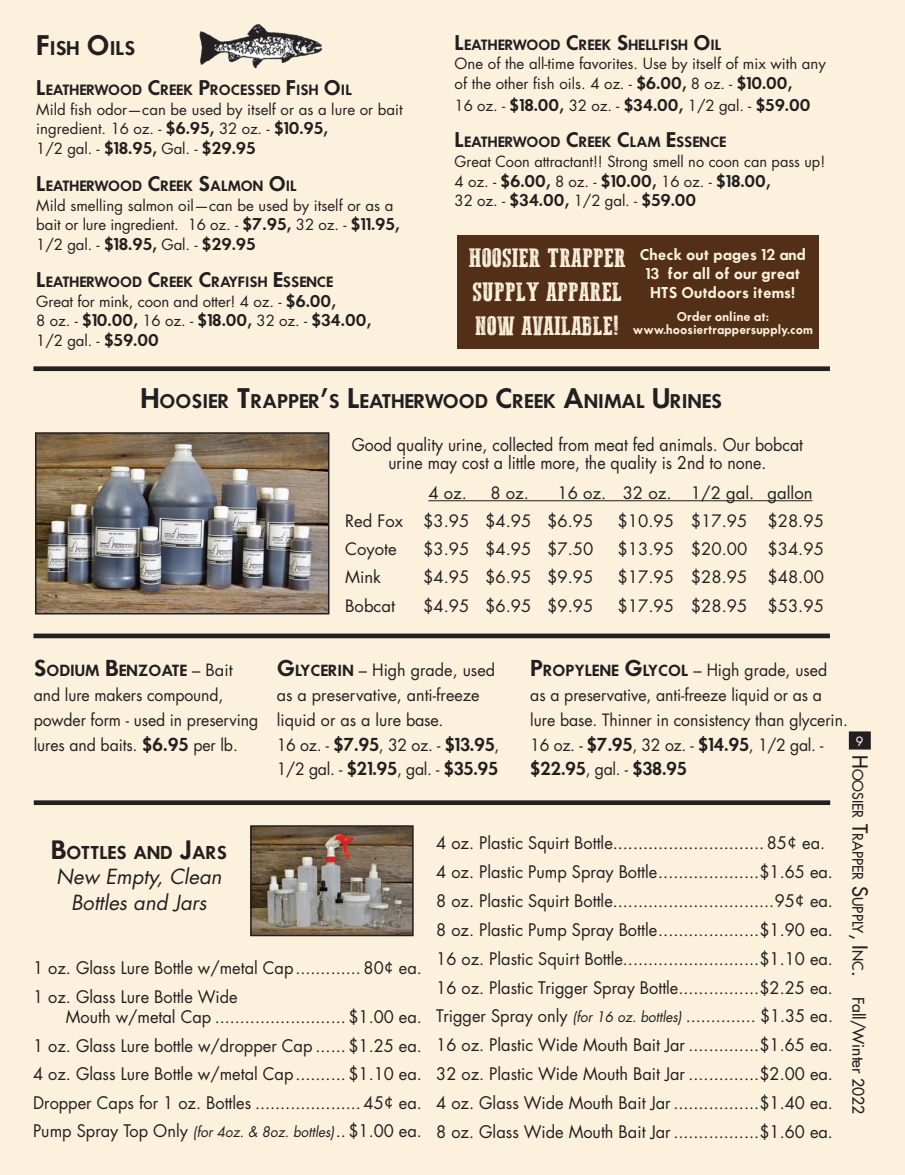
<style>
.page{position:relative;width:905px;height:1175px;background:#fff}
.page>*{position:absolute;margin:0;border:0;box-sizing:border-box;transform-origin:0 0}
.t1{font:27.75px "Western Bang Bang";color:#fbf1dd}
.body{font:italic 20.25px/25.5px "Futura";color:#231f20;text-align:center}
.t2{font:600 17.55px "Futura";color:#231f20}
.body-2{font:17.1px/17.1px "Futura";color:#231f20;text-align:center;scale:.93 1}
.body-3{font:16.8px "Futura";color:#231f20}
.t3{font:16.65px "Futura";color:#231f20}
.t4{font:16.5px/24.8px "Futura";letter-spacing:-.005em;color:#231f20}
.t5{font:16.5px/24.8px "Futura";letter-spacing:-.005em;color:#231f20;scale:.96 1}
.Side_cap{font:600 16.35px "Futura";color:#231f20}
.t6{font:15px/19.5px "Futura";color:#231f20}
.t7{font:600 15px "Futura";letter-spacing:-.01em;color:#231f20}
.t8{font:14.25px "Futura";color:#231f20}
.t9{font:600 14.25px "Futura";color:#231f20}
.t10{font:600 13.8px "Futura";color:#fbf1dd}
.t11{font:600 13.05px "Futura";color:#231f20}
.t12{font:12.45px "Futura";color:#fff}
.t13{font:600 11.25px "Futura";color:#fbf1dd;scale:.96 1}
.t14{font:600 11.25px "Futura";color:#fbf1dd}
.s1{font-size:24.9px}
.s2{font-size:18.75px}
.s3{font-weight:600}
.s4{font-weight:400}
.s5{font-size:20.25px}
.s6{font-weight:400;font-size:16.5px}
.s7{font-weight:600;font-size:20.25px}
.s8{font-weight:600;font-size:14.25px}
.s9{font-size:15.6px}
.s10{font-style:italic;font-size:14.25px}
.s11{font-size:23.4px}
</style>
<div class="page">
<div style="left:0;top:0;width:904px;height:1174px;background:#fbf1dd"></div>
<div style="left:849px;top:732px;width:21px;height:16px;background:#231f20"></div>
<div style="left:848px;top:731px;width:22px;height:18px;border:2px solid #231f20"></div>
<div style="left:34px;top:800px;width:796px;height:5px;background:#231f20"></div>
<div style="left:33px;top:633px;width:796px;height:5px;background:#231f20"></div>
<hr style="left:428px;top:500px;width:384px;height:1px;background:#231f20">
<div style="left:33px;top:366px;width:796px;height:5px;background:#231f20"></div>
<img style="left:199px;top:24px;width:124px;height:45px">
<img style="left:38px;top:435px;width:288px;height:176px">
<div style="left:35px;top:432px;width:294px;height:182px;border:2px solid #231f20"></div>
<img style="left:253px;top:828px;width:157px;height:105px">
<div style="left:250px;top:825px;width:163px;height:111px;border:2px solid #231f20"></div>
<div style="left:457px;top:235px;width:361px;height:114px;background:#532f18"></div>
<p class="t2" style="left:36px;top:35px;width:100px"><span class="s1">F</span>ISH <span class="s1">O</span>ILS</p>
<p class="t11" style="left:36px;top:81px;width:316px"><span class="s2">L</span>EATHERWOOD <span class="s2">C</span>REEK <span class="s2">P</span>ROCESSED <span class="s2">F</span>ISH <span class="s2">O</span>IL</p>
<p class="t6" style="left:36px;top:100px;width:368px">Mild fish odor—can be used by itself or as a lure or bait ingredient. 16 oz. - <span class="s3">$6.95,</span> 32 oz. - <span class="s3">$10.95,<br></span>1/2 gal. - <span class="s3">$18.95,</span> Gal. - <span class="s3">$29.95</span></p>
<p class="t11" style="left:36px;top:177px;width:261px"><span class="s2">L</span>EATHERWOOD <span class="s2">C</span>REEK <span class="s2">S</span>ALMON <span class="s2">O</span>IL</p>
<p class="t6" style="left:36px;top:196px;width:365px">Mild smelling salmon oil—can be used by itself or as a bait or lure ingredient. 16 oz. - <span class="s3">$7.95,</span> 32 oz. - <span class="s3">$11.95,</span></p>
<p class="t6" style="left:36px;top:235px;width:221px">1/2 gal. - <span class="s3">$18.95,</span> Gal. - <span class="s3">$29.95</span></p>
<p class="t11" style="left:36px;top:273px;width:298px"><span class="s2">L</span>EATHERWOOD <span class="s2">C</span>REEK <span class="s2">C</span>RAYFISH <span class="s2">E</span>SSENCE</p>
<p class="t6" style="left:36px;top:292px;width:337px">Great for mink, coon and otter! 4 oz. - <span class="s3">$6.00,<br></span>8 oz. - <span class="s3">$10.00,</span> 16 oz. - <span class="s3">$18.00,</span> 32 oz. - <span class="s3">$34.00,<br></span>1/2 gal. - <span class="s3">$59.00</span></p>
<p class="t11" style="left:454px;top:35px;width:267px"><span class="s2">L</span>EATHERWOOD <span class="s2">C</span>REEK <span class="s2">S</span>HELLFISH <span class="s2">O</span>IL</p>
<p class="t6" style="left:454px;top:54px;width:373px">One of the all-time favorites. Use by itself of mix with any</p>
<p class="t6" style="left:454px;top:74px;width:339px">of the other fish oils. 4 oz. - <span class="s3">$6.00,</span> 8 oz. - <span class="s3">$10.00,</span></p>
<p class="t6" style="left:454px;top:95px;width:357px">16 oz. - <span class="s3">$18.00,</span> 32 oz. - <span class="s3">$34.00,</span> 1/2 gal. - <span class="s3">$59.00</span></p>
<p class="t11" style="left:454px;top:133px;width:273px"><span class="s2">L</span>EATHERWOOD <span class="s2">C</span>REEK <span class="s2">C</span>LAM <span class="s2">E</span>SSENCE</p>
<p class="t6" style="left:454px;top:152px;width:372px">Great Coon attractant!! Strong smell no coon can pass up!</p>
<p class="t7" style="left:454px;top:170px;width:318px"><span class="s4">4 oz. -</span> $6.00, <span class="s4">8 oz. -</span> $10.00, <span class="s4">16 oz. -</span> $18.00,</p>
<p class="t6" style="left:454px;top:191px;width:243px">32 oz. - <span class="s3">$34.00,</span> 1/2 gal. - <span class="s3">$59.00</span></p>
<p class="t1" style="left:468px;top:244px;width:159px">HOOSIER TRAPPER</p>
<p class="t1" style="left:472px;top:278px;width:151px">SUPPLY APPAREL</p>
<p class="t1" style="left:475px;top:311px;width:145px">NOW AVAILABLE!</p>
<p class="t10" style="left:639px;top:245px;width:168px">Check out pages 12 and</p>
<p class="t10" style="left:645px;top:264px;width:156px">13 for all of our great</p>
<p class="t10" style="left:650px;top:283px;width:146px">HTS Outdoors items!</p>
<p class="t14" style="left:676px;top:308px;width:94px">Order online at:</p>
<p class="t13" style="left:633px;top:322px;width:189px">www.hoosiertrappersupply.com</p>
<p class="t2" style="left:141px;top:388px;width:582px"><span class="s1">H</span>OOSIER <span class="s1">T</span>RAPPER<span class="s1">’</span>S <span class="s1">L</span>EATHERWOOD <span class="s1">C</span>REEK <span class="s1">A</span>NIMAL <span class="s1">U</span>RINES</p>
<p class="body-2" style="left:352px;top:437px;width:487px">Good quality urine, collected from meat fed animals. Our bobcat urine may cost a little more, the quality is 2nd to none.</p>
<p class="t3" style="left:428px;top:482px;width:40px">4 oz.</p>
<p class="t3" style="left:490px;top:482px;width:40px">8 oz.</p>
<p class="t3" style="left:557px;top:482px;width:256px">16 oz. 32 oz. 1/2 gal. gallon</p>
<p class="t3" style="left:345px;top:510px;width:250px">Red Fox $3.95 $4.95 $6.95</p>
<p class="t3" style="left:617px;top:510px;width:208px">$10.95 $17.95 $28.95</p>
<p class="t3" style="left:345px;top:538px;width:53px">Coyote</p>
<p class="t3" style="left:423px;top:538px;width:172px">$3.95 $4.95 $7.50</p>
<p class="t3" style="left:617px;top:538px;width:208px">$13.95 $20.00 $34.95</p>
<p class="t3" style="left:345px;top:566px;width:37px">Mink</p>
<p class="t3" style="left:423px;top:566px;width:172px">$4.95 $6.95 $9.95</p>
<p class="t3" style="left:617px;top:566px;width:208px">$17.95 $28.95 $48.00</p>
<p class="t3" style="left:345px;top:595px;width:51px">Bobcat</p>
<p class="t3" style="left:423px;top:595px;width:172px">$4.95 $6.95 $9.95</p>
<p class="t3" style="left:617px;top:595px;width:208px">$17.95 $28.95 $53.95</p>
<p class="t9" style="left:34px;top:660px;width:200px"><span class="s5">S</span>ODIUM <span class="s5">B</span>ENZOATE <span class="s6">– Bait</span></p>
<p class="t5" style="left:34px;top:682px;width:199px">and lure makers compound,</p>
<p class="t5" style="left:34px;top:707px;width:235px">powder form - used in preserving lures and baits. <span class="s3">$6.95</span> per lb.</p>
<p class="t4" style="left:277px;top:658px;width:220px"><span class="s7">G</span><span class="s8">LYCERIN</span> – High grade, used</p>
<p class="t4" style="left:277px;top:682px;width:224px">as a preservative, anti-freeze liquid or as a lure base.<br>16 oz. - <span class="s3">$7.95</span>, 32 oz. - <span class="s3">$13.95</span>,<br>1/2 gal. - <span class="s3">$21.95</span>, gal. - <span class="s3">$35.95</span></p>
<p class="t4" style="left:530px;top:658px;width:319px"><span class="s7">P</span><span class="s8">ROPYLENE</span> <span class="s7">G</span><span class="s8">LYCOL</span> – High grade, used<br>as a preservative, anti-freeze liquid or as a lure base. Thinner in consistency than glycerin.<br>16 oz. - <span class="s3">$7.95</span>, 32 oz. - <span class="s3">$14.95</span>, 1/2 gal. - <span class="s3">$22.95</span>, gal. - <span class="s3">$38.95</span></p>
<p class="t12" style="left:856px;top:733px;width:9px">9</p>
<p class="t8" style="left:867px;top:755px;width:360px;rotate:90deg"><span class="s5">H</span>oosier <span class="s5">T</span>rapper <span class="s5">S</span>upply<span class="s5">, I</span> nc<span class="s5">.</span> <span class="s9">Fall/Winter 2022</span></p>
<p class="body-3" style="left:436px;top:832px;width:390px">4 oz. Plastic Squirt Bottle.............................. 85¢ ea.</p>
<p class="body-3" style="left:436px;top:861px;width:398px">4 oz. Plastic Pump Spray Bottle....................$1.65 ea.</p>
<p class="body-3" style="left:436px;top:890px;width:398px">8 oz. Plastic Squirt Bottle................................95¢ ea.</p>
<p class="body-3" style="left:436px;top:918px;width:398px">8 oz. Plastic Pump Spray Bottle....................$1.90 ea.</p>
<p class="body-3" style="left:436px;top:947px;width:398px">16 oz. Plastic Squirt Bottle...........................$1.10 ea.</p>
<p class="body-3" style="left:436px;top:976px;width:398px">16 oz. Plastic Trigger Spray Bottle................$2.25 ea.</p>
<p class="body-3" style="left:436px;top:1005px;width:398px">Trigger Spray only <span class="s10">(for 16 oz. bottles)</span> .............. $1.35 ea.</p>
<p class="body-3" style="left:436px;top:1034px;width:398px">16 oz. Plastic Wide Mouth Bait Jar ..............$1.65 ea.</p>
<p class="body-3" style="left:436px;top:1063px;width:398px">32 oz. Plastic Wide Mouth Bait Jar ..............$2.00 ea.</p>
<p class="body-3" style="left:436px;top:1092px;width:398px">4 oz. Glass Wide Mouth Bait Jar .................$1.40 ea.</p>
<p class="body-3" style="left:436px;top:1121px;width:398px">8 oz. Glass Wide Mouth Bait Jar .................$1.60 ea.</p>
<p class="Side_cap" style="left:51px;top:840px;width:178px"><span class="s11">B</span>OTTLES AND <span class="s11">J</span>ARS</p>
<p class="body" style="left:56px;top:863px;width:167px">New Empty, Clean<br>Bottles and Jars</p>
<p class="body-3" style="left:33px;top:957px;width:390px">1 oz. Glass Lure Bottle w/metal Cap............. 80¢ ea.</p>
<p class="body-3" style="left:33px;top:986px;width:206px">1 oz. Glass Lure Bottle Wide</p>
<p class="body-3" style="left:66px;top:1006px;width:357px">Mouth w/metal Cap .......................... $1.00 ea.</p>
<p class="body-3" style="left:33px;top:1034px;width:390px">1 oz. Glass Lure bottle w/dropper Cap ...... $1.25 ea.</p>
<p class="body-3" style="left:33px;top:1063px;width:390px">4 oz. Glass Lure Bottle w/metal Cap.......... $1.10 ea.</p>
<p class="body-3" style="left:33px;top:1091px;width:390px">Dropper Caps for 1 oz. Bottles ..................... 45¢ ea.</p>
<p class="body-3" style="left:33px;top:1120px;width:390px">Pump Spray Top Only <span class="s10">(for 4oz. &amp; 8oz. bottles)</span>.. $1.00 ea.</p>
</div>
